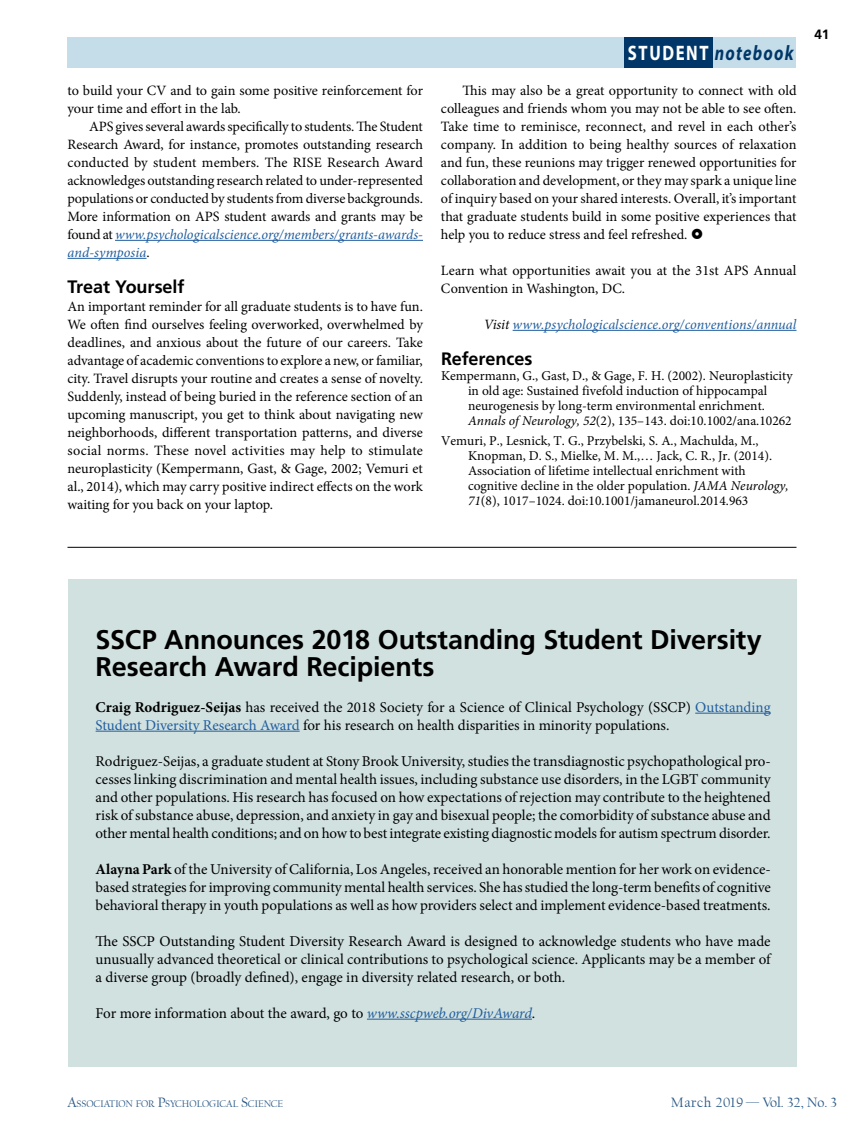
<style>
.page{position:relative;width:864px;height:1134px;background:#fff}
.page>*{position:absolute;margin:0;border:0;box-sizing:border-box;transform-origin:0 0}
.t1{font:700 27px/27px "Frutiger";letter-spacing:-.005em;color:#000}
.t2{font:italic 700 21px "Myriad Pro";letter-spacing:.075em;color:#003768;scale:.8 1}
.t3{font:700 18px "Frutiger";letter-spacing:-.005em;color:#000}
.t4{font:15px/18px "Minion Pro";letter-spacing:-.005em;color:#000;text-align:justify}
.t5{font:14.25px/18px "Minion Pro";letter-spacing:-.005em;color:#000;text-align:justify}
.t6{font:italic 14.25px "Minion Pro";letter-spacing:.005em;color:#215e9e}
.t7{font:14.25px "Californian FB";letter-spacing:.02em;color:#275785}
.t8{font:13.5px/15px "Minion Pro";color:#000}
.t9{font:700 13.5px "Frutiger";color:#000}
.t10{font:10.05px "Californian FB";color:#275785}
.s1{font-style:italic;color:#215e9e}
.s2{font-style:normal;color:#fff}
.s3{color:#000}
.s4{font-style:italic}
.s5{font-weight:700}
.s6{color:#215e9e}
.s7{font-size:14.25px}
</style>
<div class="page">
<hr style="left:68px;top:547px;width:728px;height:1px;background:#000">
<div style="left:68px;top:37px;width:728px;height:31px;background:#c4dde9"></div>
<div style="left:624px;top:37px;width:89px;height:31px;background:#003768"></div>
<hr style="left:115px;top:240px;width:308px;height:1px;background:#215e9e">
<hr style="left:68px;top:258px;width:79px;height:1px;background:#215e9e">
<hr style="left:513px;top:330px;width:284px;height:1px;background:#215e9e">
<div style="left:68px;top:579px;width:728px;height:488px;background:#d1e1e0"></div>
<hr style="left:695px;top:713px;width:76px;height:1px;background:#215e9e">
<hr style="left:96px;top:731px;width:204px;height:1px;background:#215e9e">
<hr style="left:367px;top:1019px;width:165px;height:1px;background:#215e9e">
<p class="t5" style="left:68px;top:81px;width:357px">to build your CV and to gain some positive reinforcement for your time and effort in the lab.</p>
<p class="t5" style="left:68px;top:117px;width:357px;text-indent:22px">APS gives several awards specifically to students. The Student Research Award, for instance, promotes outstanding research conducted by student members. The RISE Research Award acknowledges outstanding research related to under-represented populations or conducted by students from diverse backgrounds.<br>More information on APS student awards and grants may be found at <span class="s1">www.psychologicalscience.org/members/grants-awards&shy;and-symposia</span>.</p>
<p class="t3" style="left:68px;top:276px;width:118px">Treat Yourself</p>
<p class="t5" style="left:68px;top:297px;width:357px">An important reminder for all graduate students is to have fun.<br>We often find ourselves feeling overworked, overwhelmed by deadlines, and anxious about the future of our careers. Take advantage of academic conventions to explore a new, or familiar, city. Travel disrupts your routine and creates a sense of novelty.<br>Suddenly, instead of being buried in the reference section of an upcoming manuscript, you get to think about navigating new neighborhoods, different transportation patterns, and diverse social norms. These novel activities may help to stimulate neuroplasticity (Kempermann, Gast, &amp; Gage, 2002; Vemuri et al., 2014), which may carry positive indirect effects on the work waiting for you back on your laptop.</p>
<h2 class="t2" style="left:628px;top:39px;width:209px"><span class="s2">STUDENT</span> notebook</h2>
<p class="t5" style="left:441px;top:81px;width:357px;text-indent:22px">This may also be a great opportunity to connect with old colleagues and friends whom you may not be able to see often.<br>Take time to reminisce, reconnect, and revel in each other’s company. In addition to being healthy sources of relaxation and fun, these reunions may trigger renewed opportunities for collaboration and development, or they may spark a unique line of inquiry based on your shared interests. Overall, it’s important that graduate students build in some positive experiences that help you to reduce stress and feel refreshed.</p>
<p class="t5" style="left:441px;top:261px;width:357px">Learn what opportunities await you at the 31st APS Annual<br>Convention in Washington, DC.</p>
<p class="t6" style="left:484px;top:315px;width:314px"><span class="s3">Visit</span> www.psychologicalscience.org/conventions/annual</p>
<p class="t3" style="left:441px;top:348px;width:93px">References</p>
<p class="t8" style="left:468px;top:368px;width:326px;text-indent:-27px">Kempermann, G., Gast, D., &amp; Gage, F. H. (2002). Neuroplasticity in old age: Sustained fivefold induction of hippocampal neurogenesis by long-term environmental enrichment.<br><span class="s4">Annals of Neurology, 52</span>(2), 135–143. doi:10.1002/ana.10262</p>
<p class="t8" style="left:468px;top:433px;width:322px;text-indent:-27px">Vemuri, P., Lesnick, T. G., Przybelski, S. A., Machulda, M., Knopman, D. S., Mielke, M. M.,… Jack, C. R., Jr. (2014).<br>Association of lifetime intellectual enrichment with cognitive decline in the older population. <span class="s4">JAMA Neurology, 71</span>(8), 1017–1024. doi:10.1001/jamaneurol.2014.963</p>
<p class="t9" style="left:814px;top:26px;width:17px">41</p>
<h1 class="t1" style="left:96px;top:626px;width:668px">SSCP Announces 2018 Outstanding Student Diversity<br>Research Award Recipients</h1>
<p class="t4" style="left:96px;top:698px;width:677px"><span class="s5">Craig Rodriguez-Seijas</span> has received the 2018 Society for a Science of Clinical Psychology (SSCP) <span class="s6">Outstanding<br>Student Diversity Research Award</span> for his research on health disparities in minority populations.</p>
<p class="t4" style="left:96px;top:752px;width:677px">Rodriguez-Seijas, a graduate student at Stony Brook University, studies the transdiagnostic psychopathological pro&shy;cesses linking discrimination and mental health issues, including substance use disorders, in the LGBT community and other populations. His research has focused on how expectations of rejection may contribute to the heightened risk of substance abuse, depression, and anxiety in gay and bisexual people; the comorbidity of substance abuse and other mental health conditions; and on how to best integrate existing diagnostic models for autism spectrum disorder.</p>
<p class="t4" style="left:96px;top:860px;width:677px"><span class="s5">Alayna Park</span> of the University of California, Los Angeles, received an honorable mention for her work on evidence&shy;based strategies for improving community mental health services. She has studied the long-term benefits of cognitive behavioral therapy in youth populations as well as how providers select and implement evidence-based treatments.</p>
<p class="t4" style="left:96px;top:932px;width:677px">The SSCP Outstanding Student Diversity Research Award is designed to acknowledge students who have made unusually advanced theoretical or clinical contributions to psychological science. Applicants may be a member of a diverse group (broadly defined), engage in diversity related research, or both.</p>
<p class="t4" style="left:96px;top:1004px;width:441px">For more information about the award, go to <span class="s1">www.sscpweb.org/DivAward</span>.</p>
<p class="t10" style="left:68px;top:1098px;width:217px"><span class="s7">A</span>SSOCIATION FOR <span class="s7">P</span>SYCHOLOGICAL <span class="s7">S</span>CIENCE</p>
<p class="t7" style="left:671px;top:1094px;width:168px">March 2019 — Vol. 32, No. 3</p>
</div>
